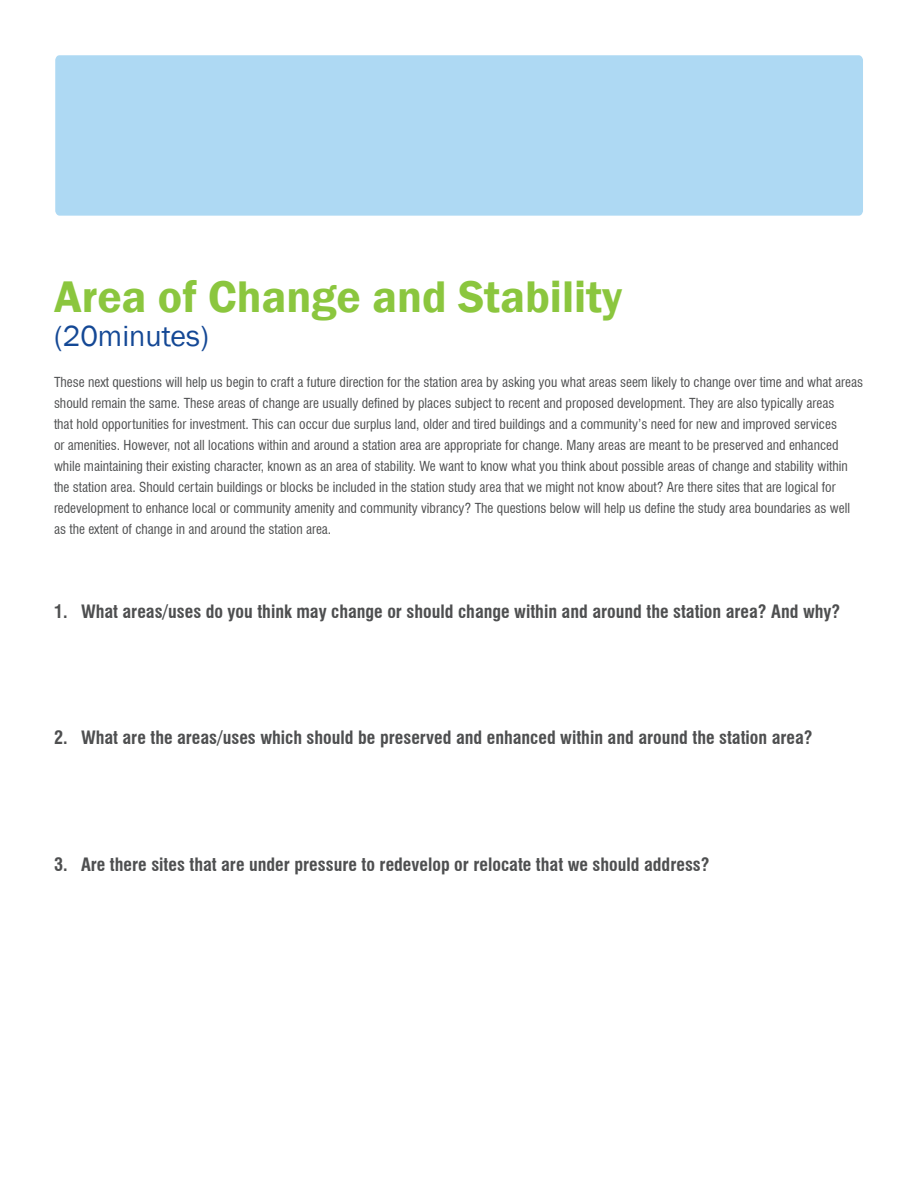
<style>
.page{position:relative;width:918px;height:1188px;background:#fff}
.page>*{position:absolute;margin:0;border:0;box-sizing:border-box;transform-origin:0 0}
.t1{font:600 45.6px "Franklin Gothic";color:#8bc63e}
.t2{font:30px "Franklin Gothic";color:#144895}
.t3{font:700 condensed 18px "Swiss 721 BT";color:#4e4f50}
.t4{font:condensed 13.5px/21px "Swiss 721 BT";color:#4e4f50}
</style>
<div class="page">
<div style="left:55px;top:55px;width:808px;height:161px;background:#aed9f3;border-radius:4px"></div>
<h1 class="t1" style="left:54px;top:269px;width:570px">Area of Change and Stability</h1>
<h2 class="t2" style="left:54px;top:318px;width:156px">(20minutes)</h2>
<p class="t4" style="left:54px;top:371px;width:811px">These next questions will help us begin to craft a future direction for the station area by asking you what areas seem likely to change over time and what areas should remain the same. These areas of change are usually defined by places subject to recent and proposed development. They are also typically areas<br>that hold opportunities for investment. This can occur due surplus land, older and tired buildings and a community’s need for new and improved services<br>or amenities. However, not all locations within and around a station area are appropriate for change. Many areas are meant to be preserved and enhanced while maintaining their existing character, known as an area of stability. We want to know what you think about possible areas of change and stability within the station area. Should certain buildings or blocks be included in the station study area that we might not know about? Are there sites that are logical for redevelopment to enhance local or community amenity and community vibrancy? The questions below will help us define the study area boundaries as well as the extent of change in and around the station area.</p>
<h3 class="t3" style="left:54px;top:601px;width:788px">1. What areas/uses do you think may change or should change within and around the station area? And why?</h3>
<h3 class="t3" style="left:54px;top:727px;width:760px">2. What are the areas/uses which should be preserved and enhanced within and around the station area?</h3>
<h3 class="t3" style="left:54px;top:853px;width:657px">3. Are there sites that are under pressure to redevelop or relocate that we should address?</h3>
</div>
